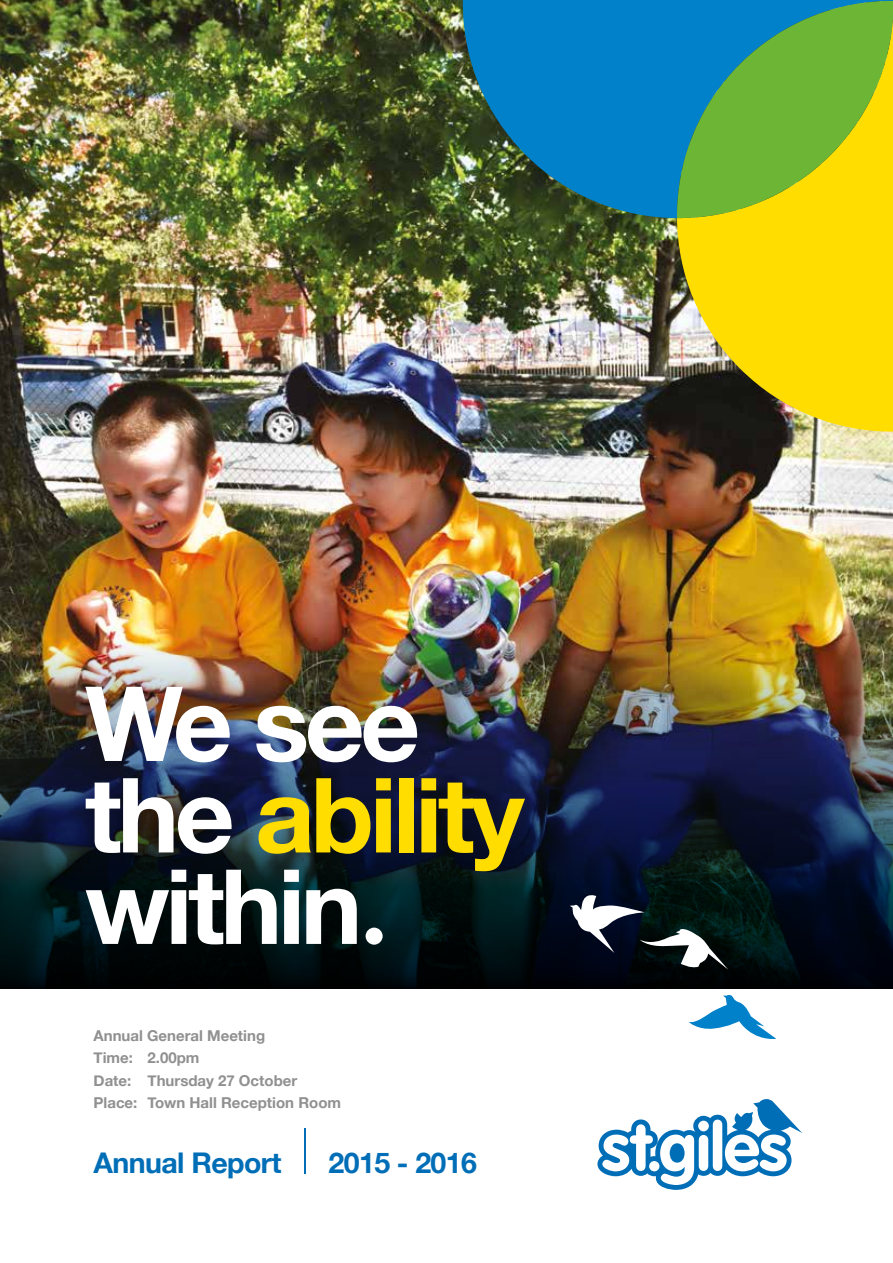
<style>
.page{position:relative;width:893px;height:1263px;background:#fff}
.page>*{position:absolute;margin:0;border:0;box-sizing:border-box;transform-origin:0 0}
.t1{font:700 103.95px/91.5px "Helvetica Neue";letter-spacing:-.04em;color:#fff}
.t2{font:700 28.5px "Helvetica Neue";letter-spacing:-.02em;color:#006eb7}
.t3{font:700 15px/22.2px "Helvetica Neue";color:#909090}
.s1{color:#fd0}
.s2{font-family:"Helvetica Rounded"}
.s3{font-weight:900;font-stretch:condensed;font-size:61.5px}
</style>
<div class="page">
<img style="left:0;top:0;width:893px;height:621px">
<img style="left:0;top:621px;width:893px;height:368px">
<svg style="left:597px;top:1099px;width:205px;height:91px"></svg>
<svg style="left:442px;top:0;width:451px;height:218px;background:#1477a0"></svg>
<svg style="left:677px;top:218px;width:216px;height:235px;background:#d0b71a"></svg>
<svg style="left:676px;top:1px;width:217px;height:217px;background:#73b149"></svg>
<svg style="left:689px;top:995px;width:87px;height:44px"></svg>
<svg style="left:570px;top:891px;width:158px;height:78px"></svg>
<h1 class="t1" style="left:85px;top:681px;width:441px">We see the <span class="s1">ability </span>within<span class="s2">.</span></h1>
<p class="t3" style="left:94px;top:1025px;width:249px">Annual General Meeting<br>Time: 2.00pm<br>Date: Thursday 27 October<br>Place: Town Hall Reception Room</p>
<h2 class="t2" style="left:94px;top:1140px;width:385px">Annual Report <span class="s3">|</span> 2015 - 2016</h2>
</div>
